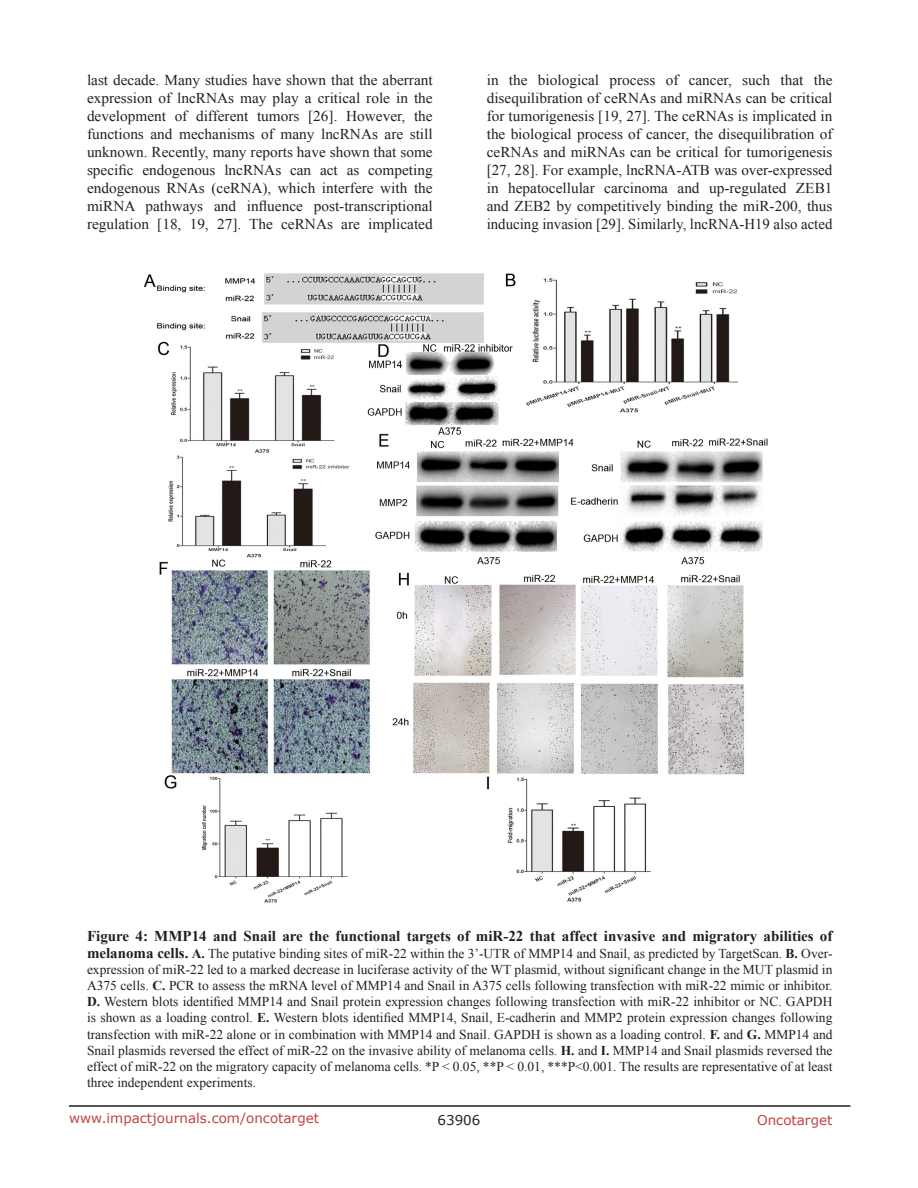
<style>
.page{position:relative;width:918px;height:1188px;background:#fff}
.page>*{position:absolute;margin:0;border:0;box-sizing:border-box;transform-origin:0 0}
.BodyText{font:15px/18px "Times New Roman";color:#231f20;text-align:justify}
.figuretext{font:700 15px "Times New Roman";color:#231f20}
.figuretext-2{font:13.5px/16.2px "Times New Roman";color:#231f20;text-align:justify}
.t1{font:13.5px "Verdana";color:#c24141}
.t2{font:13.5px "Verdana";color:#231f20}
.s1{font-weight:700;font-size:15px}
.s2{font-weight:700}
</style>
<div class="page">
<hr style="left:69px;top:1105px;width:781px;height:2px;background:#231f20">
<img style="left:145px;top:274px;width:623px;height:629px">
<p class="BodyText" style="left:87px;top:71px;width:347px">last decade. Many studies have shown that the aberrant expression of lncRNAs may play a critical role in the development of different tumors [26]. However, the functions and mechanisms of many lncRNAs are still unknown. Recently, many reports have shown that some specific endogenous lncRNAs can act as competing endogenous RNAs (ceRNA), which interfere with the miRNA pathways and influence post-transcriptional regulation [18, 19, 27]. The ceRNAs are implicated</p>
<p class="BodyText" style="left:487px;top:71px;width:347px">in the biological process of cancer, such that the disequilibration of ceRNAs and miRNAs can be critical for tumorigenesis [19, 27]. The ceRNAs is implicated in the biological process of cancer, the disequilibration of ceRNAs and miRNAs can be critical for tumorigenesis [27, 28]. For example, lncRNA-ATB was over-expressed in hepatocellular carcinoma and up-regulated ZEB1 and ZEB2 by competitively binding the miR-200, thus inducing invasion [29]. Similarly, lncRNA-H19 also acted</p>
<p class="figuretext" style="left:87px;top:926px;width:747px">Figure 4: MMP14 and Snail are the functional targets of miR-22 that affect invasive and migratory abilities of</p>
<p class="figuretext-2" style="left:87px;top:945px;width:747px"><span class="s1">melanoma cells.</span> <span class="s2">A.</span> The putative binding sites of miR-22 within the 3’-UTR of MMP14 and Snail, as predicted by TargetScan. <span class="s2">B.</span> Over&shy;expression of miR-22 led to a marked decrease in luciferase activity of the WT plasmid, without significant change in the MUT plasmid in A375 cells. <span class="s2">C.</span> PCR to assess the mRNA level of MMP14 and Snail in A375 cells following transfection with miR-22 mimic or inhibitor.<br><span class="s2">D.</span> Western blots identified MMP14 and Snail protein expression changes following transfection with miR-22 inhibitor or NC. GAPDH is shown as a loading control. <span class="s2">E.</span> Western blots identified MMP14, Snail, E-cadherin and MMP2 protein expression changes following transfection with miR-22 alone or in combination with MMP14 and Snail. GAPDH is shown as a loading control. <span class="s2">F.</span> and <span class="s2">G.</span> MMP14 and Snail plasmids reversed the effect of miR-22 on the invasive ability of melanoma cells. <span class="s2">H.</span> and <span class="s2">I.</span> MMP14 and Snail plasmids reversed the effect of miR-22 on the migratory capacity of melanoma cells. *P &lt; 0.05, **P &lt; 0.01, ***P&lt;0.001. The results are representative of at least three independent experiments.</p>
<p class="t1" style="left:69px;top:1109px;width:252px">www.impactjournals.com/oncotarget</p>
<p class="t2" style="left:438px;top:1111px;width:44px">63906</p>
<p class="t1" style="left:757px;top:1111px;width:77px">Oncotarget</p>
</div>
